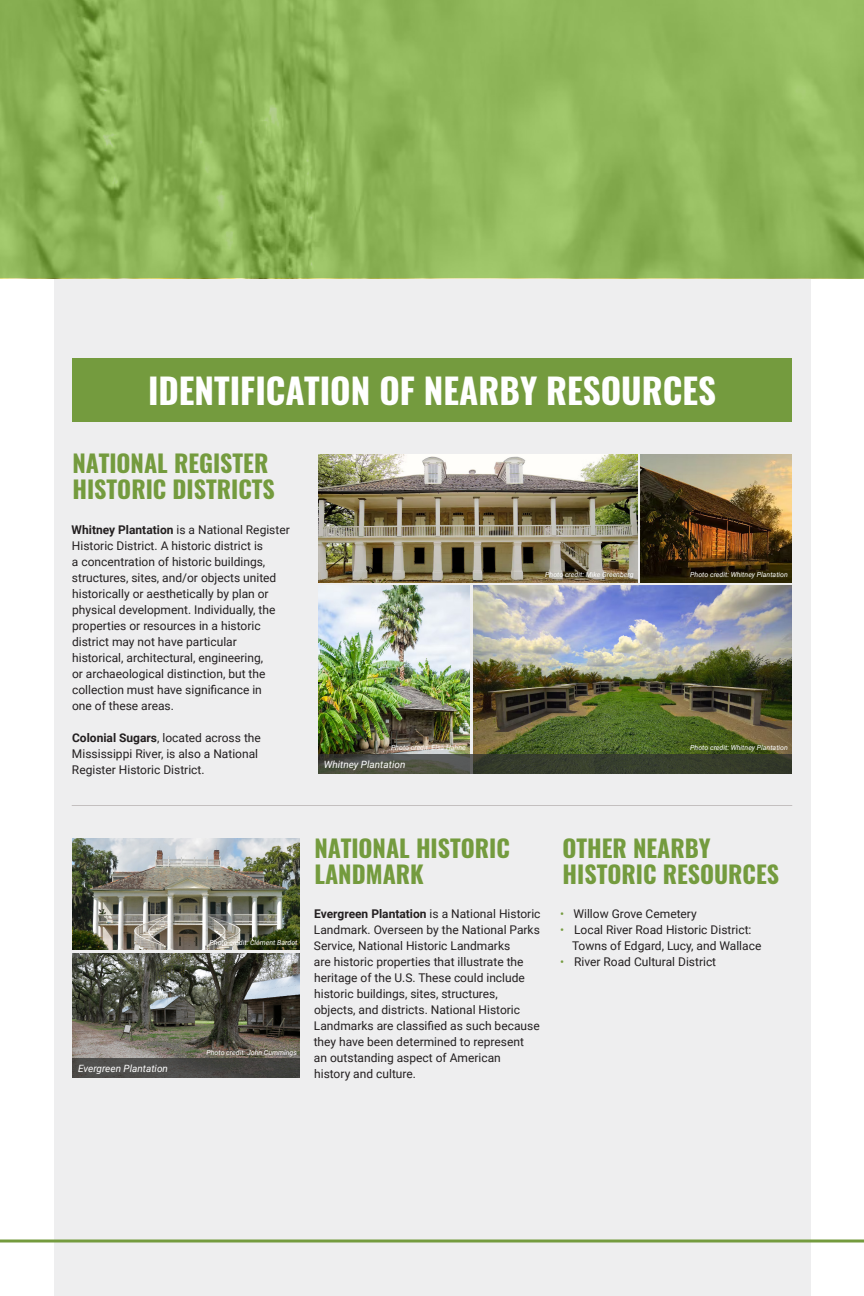
<style>
.page{position:relative;width:864px;height:1296px;background:#fff}
.page>*{position:absolute;margin:0;border:0;box-sizing:border-box;transform-origin:0 0}
.t1{font:700 35px "Oswald";color:#fff}
.Heading_3{font:700 24px/26px "Oswald";color:#749b3e}
.Basic{font:700 24px/26px "Oswald";color:#749b3e}
.Basic-2{font:12px/16px "Roboto";color:#231f20}
.t2{font:italic 10px "Roboto";color:#fff}
.t3{font:italic 7px "Roboto";color:#fff}
.s1{font-weight:700}
.s2{color:#749b3e}
</style>
<div class="page">
<div style="left:54px;top:0;width:756px;height:1296px;background:#eeeeef"></div>
<svg style="left:0;top:0;width:864px;height:278px;background:#8eb558"></svg>
<div style="left:72px;top:358px;width:720px;height:64px;background:#749b3e"></div>
<hr style="left:0;top:1240px;width:864px;height:2px;background:#749b3e">
<img style="left:318px;top:454px;width:320px;height:128px">
<img style="left:72px;top:838px;width:228px;height:112px">
<img style="left:318px;top:586px;width:151px;height:168px">
<img style="left:641px;top:454px;width:151px;height:128px">
<hr style="left:72px;top:805px;width:720px;height:1px;background:#c3bfbf">
<img style="left:473px;top:586px;width:319px;height:168px">
<svg style="left:318px;top:754px;width:474px;height:20px;background:#3e4335"></svg>
<img style="left:72px;top:954px;width:228px;height:104px">
<div style="left:72px;top:1058px;width:228px;height:20px;background:linear-gradient(to right,#535250,#403f3c)"></div>
<p class="t1" style="left:148px;top:366px;width:570px">IDENTIFICATION OF NEARBY RESOURCES</p>
<p class="Heading_3" style="left:72px;top:451px;width:204px">NATIONAL REGISTER<br>HISTORIC DISTRICTS</p>
<p class="Basic-2" style="left:72px;top:521px;width:220px"><span class="s1">Whitney Plantation</span> is a National Register Historic District. A historic district is<br>a concentration of historic buildings, structures, sites, and/or objects united historically or aesthetically by plan or physical development. Individually, the properties or resources in a historic district may not have particular historical, architectural, engineering,<br>or archaeological distinction, but the collection must have significance in<br>one of these areas.</p>
<p class="Basic-2" style="left:72px;top:729px;width:190px"><span class="s1">Colonial Sugars</span>, located across the<br>Mississippi River, is also a National<br>Register Historic District.</p>
<p class="t3" style="left:545px;top:569px;width:90px">Photo credit: Mike Greenberg</p>
<p class="t3" style="left:690px;top:569px;width:99px">Photo credit: Whitney Plantation</p>
<p class="t3" style="left:391px;top:743px;width:76px">Photo credit: Elsa Hahne</p>
<p class="t3" style="left:690px;top:743px;width:99px">Photo credit: Whitney Plantation</p>
<p class="t2" style="left:324px;top:757px;width:83px">Whitney Plantation</p>
<p class="t2" style="left:78px;top:1061px;width:91px">Evergreen Plantation</p>
<p class="t3" style="left:210px;top:937px;width:89px">Photo credit: Clément Bardot</p>
<p class="t3" style="left:207px;top:1047px;width:92px">Photo credit: John Cummings</p>
<p class="Basic" style="left:315px;top:836px;width:197px">NATIONAL HISTORIC<br>LANDMARK</p>
<p class="Basic-2" style="left:314px;top:905px;width:228px"><span class="s1">Evergreen Plantation</span> is a National Historic Landmark. Overseen by the National Parks Service, National Historic Landmarks<br>are historic properties that illustrate the heritage of the U.S. These could include historic buildings, sites, structures, objects, and districts. National Historic Landmarks are classified as such because they have been determined to represent<br>an outstanding aspect of American<br>history and culture.</p>
<p class="Heading_3" style="left:562px;top:836px;width:218px">OTHER NEARBY<br>HISTORIC RESOURCES</p>
<p class="Basic-2" style="left:560px;top:905px;width:138px"><span class="s2">•</span> Willow Grove Cemetery</p>
<p class="Basic-2" style="left:572px;top:921px;width:191px;text-indent:-12px"><span class="s2">•</span> Local River Road Historic District:<br>Towns of Edgard, Lucy, and Wallace</p>
<p class="Basic-2" style="left:560px;top:953px;width:158px"><span class="s2">•</span> River Road Cultural District</p>
</div>
